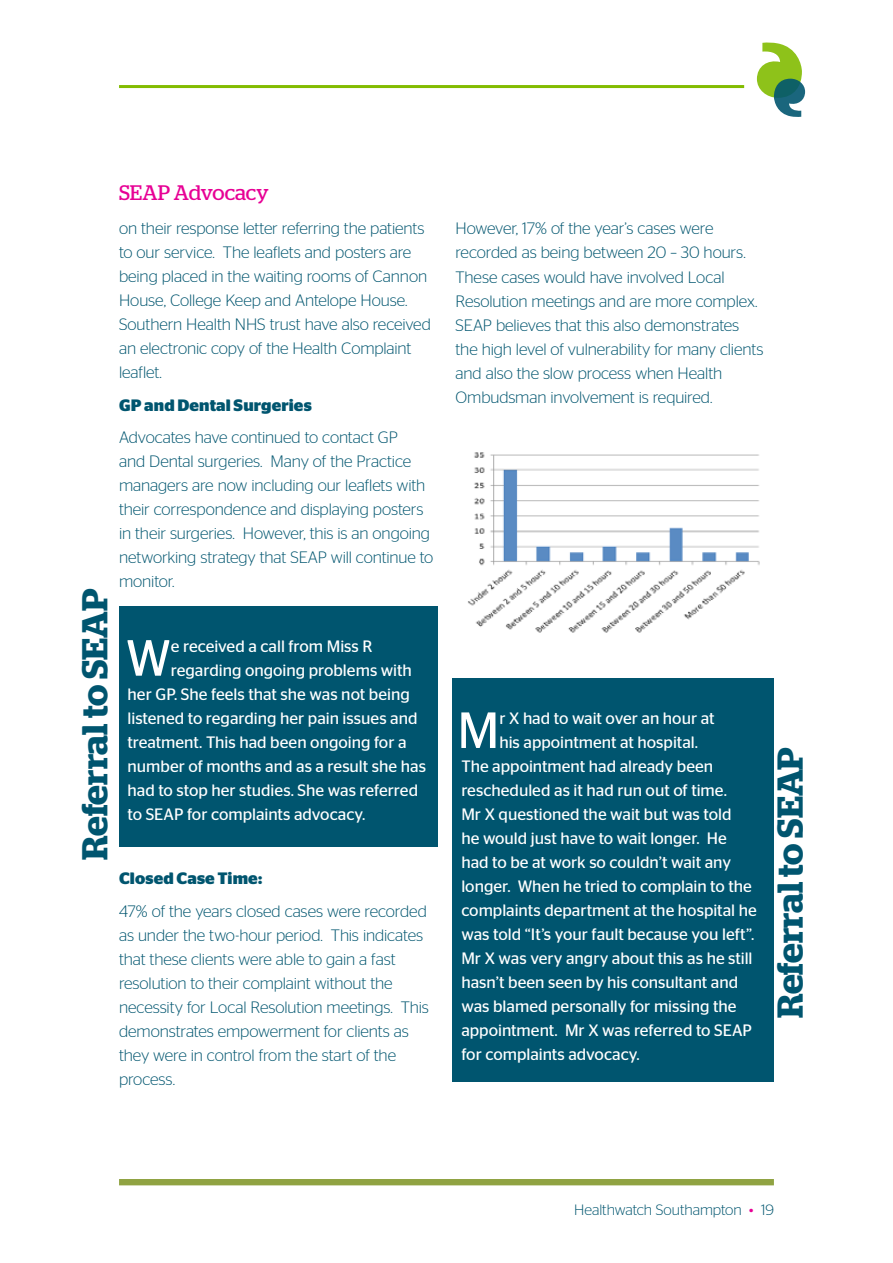
<style>
.page{position:relative;width:893px;height:1263px;background:#fff}
.page>*{position:absolute;margin:0;border:0;box-sizing:border-box;transform-origin:0 0}
.t1{font:50.85px "Stag Sans";color:#fff}
.t2{font:600 36px "Stag";color:#00556f}
.t3{font:21px "Stag";letter-spacing:-.005em;color:#e70095}
.t4{font:300 16.5px/24px "Stag Sans";letter-spacing:-.01em;color:#00556f}
.t5{font:16.5px "Stag Sans";color:#fff}
.t6{font:700 16.5px "Stag Sans";letter-spacing:.01em;color:#00556f}
.t7{font:300 15px "Stag Sans";letter-spacing:-.005em;color:#00556f}
.s1{color:#e70095}
</style>
<div class="page">
<hr style="left:119px;top:85px;width:625px;height:3px;background:#82bc00">
<div style="left:119px;top:1179px;width:655px;height:6px;background:#90a342"></div>
<svg style="left:757px;top:42px;width:48px;height:75px"></svg>
<img style="left:468px;top:452px;width:292px;height:181px">
<div style="left:119px;top:606px;width:319px;height:240px;background:#00556f"></div>
<div style="left:453px;top:678px;width:321px;height:404px;background:#00556f"></div>
<h2 class="t2" style="left:74px;top:860px;width:273px;rotate:-90deg">Referral to SEAP</h2>
<p class="t3" style="left:119px;top:180px;width:151px">SEAP Advocacy</p>
<p class="t4" style="left:119px;top:216px;width:313px">on their response letter referring the patients to our service. The leaflets and posters are being placed in the waiting rooms of Cannon House, College Keep and Antelope House.<br>Southern Health NHS trust have also received an electronic copy of the Health Complaint leaflet.</p>
<p class="t6" style="left:119px;top:396px;width:194px">GP and Dental Surgeries</p>
<p class="t4" style="left:119px;top:425px;width:316px">Advocates have continued to contact GP<br>and Dental surgeries. Many of the Practice managers are now including our leaflets with their correspondence and displaying posters in their surgeries. However, this is an ongoing networking strategy that SEAP will continue to monitor.</p>
<h1 class="t1" style="left:126px;top:629px;width:46px">W</h1>
<p class="t5" style="left:171px;top:637px;width:203px">e received a call from Miss R</p>
<p class="t5" style="left:171px;top:661px;width:242px">regarding ongoing problems with</p>
<p class="t5" style="left:128px;top:685px;width:284px">her GP. She feels that she was not being</p>
<p class="t5" style="left:128px;top:709px;width:292px">listened to regarding her pain issues and</p>
<p class="t5" style="left:128px;top:733px;width:281px">treatment. This had been ongoing for a</p>
<p class="t5" style="left:128px;top:757px;width:300px">number of months and as a result she has</p>
<p class="t5" style="left:128px;top:781px;width:292px">had to stop her studies. She was referred</p>
<p class="t5" style="left:128px;top:805px;width:239px">to SEAP for complaints advocacy.</p>
<p class="t6" style="left:119px;top:869px;width:145px">Closed Case Time:</p>
<p class="t4" style="left:119px;top:898px;width:311px">47% of the years closed cases were recorded as under the two-hour period. This indicates that these clients were able to gain a fast resolution to their complaint without the necessity for Local Resolution meetings. This demonstrates empowerment for clients as they were in control from the start of the process.</p>
<p class="t4" style="left:455px;top:216px;width:309px">However, 17% of the year’s cases were recorded as being between 20 – 30 hours.<br>These cases would have involved Local Resolution meetings and are more complex.<br>SEAP believes that this also demonstrates the high level of vulnerability for many clients and also the slow process when Health Ombudsman involvement is required.</p>
<h1 class="t1" style="left:457px;top:701px;width:43px">M</h1>
<p class="t5" style="left:499px;top:709px;width:217px">r X had to wait over an hour at</p>
<p class="t5" style="left:499px;top:733px;width:200px">his appointment at hospital.</p>
<p class="t5" style="left:461px;top:757px;width:253px">The appointment had already been</p>
<p class="t5" style="left:461px;top:781px;width:267px">rescheduled as it had run out of time.</p>
<p class="t5" style="left:461px;top:805px;width:272px">Mr X questioned the wait but was told</p>
<p class="t5" style="left:461px;top:829px;width:267px">he would just have to wait longer. He</p>
<p class="t5" style="left:461px;top:853px;width:271px">had to be at work so couldn’t wait any</p>
<p class="t5" style="left:461px;top:877px;width:292px">longer. When he tried to complain to the</p>
<p class="t5" style="left:461px;top:901px;width:297px">complaints department at the hospital he</p>
<p class="t5" style="left:461px;top:925px;width:294px">was told “It’s your fault because you left”.</p>
<p class="t5" style="left:461px;top:949px;width:293px">Mr X was very angry about this as he still</p>
<p class="t5" style="left:461px;top:973px;width:278px">hasn’t been seen by his consultant and</p>
<p class="t5" style="left:461px;top:997px;width:277px">was blamed personally for missing the</p>
<p class="t5" style="left:461px;top:1021px;width:292px">appointment. Mr X was referred to SEAP</p>
<p class="t5" style="left:461px;top:1045px;width:180px">for complaints advocacy.</p>
<h2 class="t2" style="left:769px;top:1018px;width:273px;rotate:-90deg">Referral to SEAP</h2>
<p class="t7" style="left:574px;top:1202px;width:201px">Healthwatch Southampton <span class="s1">•</span> 19</p>
</div>
